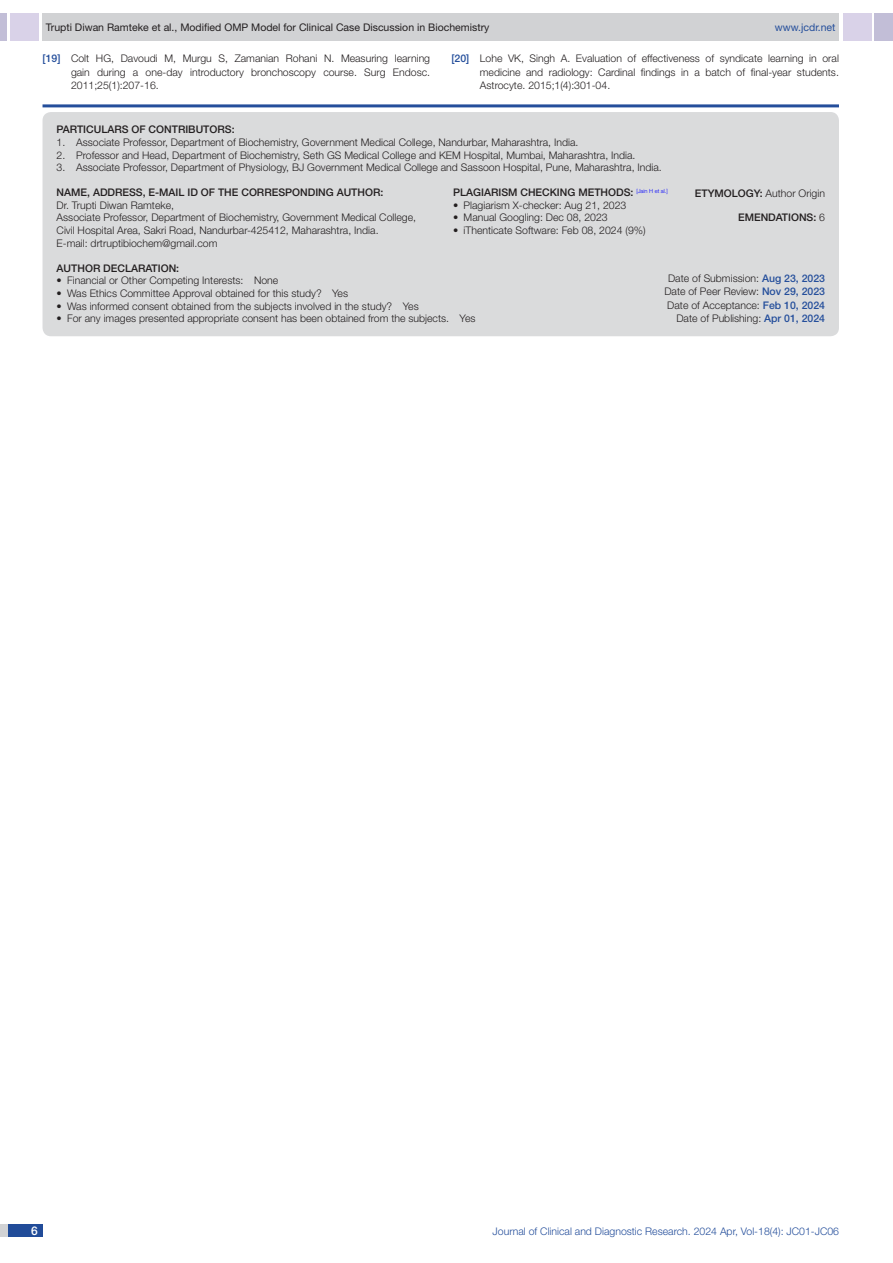
<style>
.page{position:relative;width:893px;height:1263px;background:#fff}
.page>*{position:absolute;margin:0;border:0;box-sizing:border-box;transform-origin:0 0}
.t1{font:500 12px "Helvetica Neue";color:#fff}
.Partic_Contri_Txt{font:300 10.5px/13.5px "Helvetica Neue";color:#231f20;text-align:justify}
.Partic_Contri_Head{font:500 10.5px "Helvetica Neue";color:#231f20}
.tb_txt{font:300 10.5px "Helvetica Neue";color:#231f20}
.t2{font:10.5px "Helvetica Neue";color:#231f20}
.t3{font:300 10.5px "Helvetica Neue";color:#244e9b}
.Partic_Contri_Head-2{font:300 10.5px "Helvetica Neue";color:#231f20}
.t4{font:10.5px "Helvetica Neue";color:#244e9b}
.s1{font-weight:500;color:#244e9b}
.s2{font-weight:500}
.s3{font-weight:300}
</style>
<div class="page">
<div style="left:0;top:13px;width:7px;height:28px;background:#c2bed7"></div>
<div style="left:10px;top:13px;width:29px;height:28px;background:#d9d2e8"></div>
<div style="left:43px;top:13px;width:796px;height:28px;background:#d1d2d4"></div>
<div style="left:875px;top:13px;width:18px;height:28px;background:#c2bed7"></div>
<div style="left:843px;top:13px;width:29px;height:28px;background:#d9d2e8"></div>
<div style="left:0;top:1224px;width:43px;height:13px;background:#d1d2d4"></div>
<div style="left:8px;top:1224px;width:35px;height:13px;background:#214c99"></div>
<hr style="left:43px;top:104px;width:796px;height:3px;background:#244e9b">
<div style="left:43px;top:112px;width:796px;height:224px;background:#dadbdc;border-radius:9px"></div>
<p class="t2" style="left:46px;top:21px;width:445px">Trupti Diwan Ramteke et al., Modified OMP Model for Clinical Case Discussion in Biochemistry</p>
<p class="t4" style="left:775px;top:21px;width:62px">www.jcdr.net</p>
<p class="Partic_Contri_Txt" style="left:71px;top:52px;width:361px;text-indent:-28px"><span class="s1">[19]</span> Colt HG, Davoudi M, Murgu S, Zamanian Rohani N. Measuring learning gain during a one-day introductory bronchoscopy course. Surg Endosc.<br>2011;25(1):207-16.</p>
<p class="Partic_Contri_Txt" style="left:480px;top:52px;width:361px;text-indent:-28px"><span class="s1">[20]</span> Lohe VK, Singh A. Evaluation of effectiveness of syndicate learning in oral medicine and radiology: Cardinal findings in a batch of final-year students.<br>Astrocyte. 2015;1(4):301-04.</p>
<p class="Partic_Contri_Head" style="left:57px;top:123px;width:8px">PAR</p>
<p class="Partic_Contri_Head" style="left:77px;top:123px;width:25px">TICULAR</p>
<p class="Partic_Contri_Head" style="left:122px;top:123px;width:114px">S OF CONTRI BUTORS:</p>
<p class="Partic_Contri_Txt" style="left:57px;top:135px;width:523px">1. Associate Professor, Department of Biochemistry, Government Medical College, Nandurbar, Maharashtra, India.</p>
<p class="Partic_Contri_Txt" style="left:57px;top:148px;width:580px">2. Professor and Head, Department of Biochemistry, Seth GS Medical College and KEM Hospital, Mumbai, Maharashtra, India.</p>
<p class="Partic_Contri_Txt" style="left:57px;top:160px;width:607px">3. Associate Professor, Department of Physiology, BJ Government Medical College and Sassoon Hospital, Pune, Maharashtra, India.</p>
<p class="Partic_Contri_Head" style="left:453px;top:186px;width:8px">PLA</p>
<p class="Partic_Contri_Head" style="left:473px;top:186px;width:14px">GIARI</p>
<p class="Partic_Contri_Head" style="left:501px;top:186px;width:168px">SM CHECKING METHODS: <sup>[Jain</sup> <sup>H</sup> <sup>et</sup> <sup>al.]</sup></p>
<p class="tb_txt" style="left:453px;top:199px;width:175px">• Plagiarism X-checker: Aug 21, 2023</p>
<p class="tb_txt" style="left:453px;top:211px;width:156px">• Manual Googling: Dec 08, 2023</p>
<p class="tb_txt" style="left:453px;top:224px;width:194px">• iThenticate Software: Feb 08, 2024 (9%)</p>
<p class="Partic_Contri_Head" style="left:57px;top:186px;width:9px">NAM</p>
<p class="Partic_Contri_Head" style="left:81px;top:186px;width:86px">E, ADDRESS, E-MAIL</p>
<p class="Partic_Contri_Head" style="left:188px;top:186px;width:70px">ID OF THE CORR</p>
<p class="Partic_Contri_Head" style="left:272px;top:186px;width:22px">ESPON</p>
<p class="Partic_Contri_Head" style="left:308px;top:186px;width:59px">DING AUTHOR</p>
<p class="Partic_Contri_Head" style="left:380px;top:186px;width:4px">:</p>
<p class="Partic_Contri_Head-2" style="left:695px;top:187px;width:132px"><span class="s2">ETYMOLOGY:</span> Author Origin</p>
<p class="Partic_Contri_Txt" style="left:57px;top:198px;width:119px">Dr. Trupti Diwan Ramteke,</p>
<p class="Partic_Contri_Txt" style="left:57px;top:211px;width:361px;line-height:12.6px">Associate Professor, Department of Biochemistry, Government Medical College,<br>Civil Hospital Area, Sakri Road, Nandurbar-425412, Maharashtra, India.</p>
<p class="Partic_Contri_Txt" style="left:57px;top:236px;width:162px">E-mail: drtruptibiochem@gmail.com</p>
<p class="Partic_Contri_Txt" style="left:668px;top:271px;width:158px">Date of Submission: <span class="s1">AUG 23, 2023</span></p>
<p class="Partic_Contri_Txt" style="left:664px;top:284px;width:162px">Date of Peer Review: <span class="s1">NOV 29, 2023</span></p>
<p class="Partic_Contri_Txt" style="left:667px;top:298px;width:159px">Date of Acceptance: <span class="s1">FEB 10, 2024</span></p>
<p class="Partic_Contri_Txt" style="left:676px;top:311px;width:150px">Date of Publishing: <span class="s1">APR 01, 2024</span></p>
<p class="Partic_Contri_Head" style="left:738px;top:211px;width:88px">EMENDATIONS: <span class="s3">6</span></p>
<p class="Partic_Contri_Head" style="left:57px;top:262px;width:55px">AUTHOR DEC</p>
<p class="Partic_Contri_Head" style="left:125px;top:262px;width:56px">LARATION:</p>
<p class="Partic_Contri_Txt" style="left:57px;top:274px;width:223px">• Financial or Other Competing Interests: None</p>
<p class="Partic_Contri_Txt" style="left:57px;top:286px;width:293px">• Was Ethics Committee Approval obtained for this study? Yes</p>
<p class="Partic_Contri_Txt" style="left:57px;top:299px;width:364px">• Was informed consent obtained from the subjects involved in the study? Yes</p>
<p class="Partic_Contri_Txt" style="left:57px;top:311px;width:420px">• For any images presented appropriate consent has been obtained from the subjects. Yes</p>
<p class="t1" style="left:31px;top:1223px;width:8px">6</p>
<p class="t3" style="left:493px;top:1225px;width:348px">Journal of Clinical and Diagnostic Research. 2024 Apr, Vol-18(4): JC01-JC06</p>
</div>
